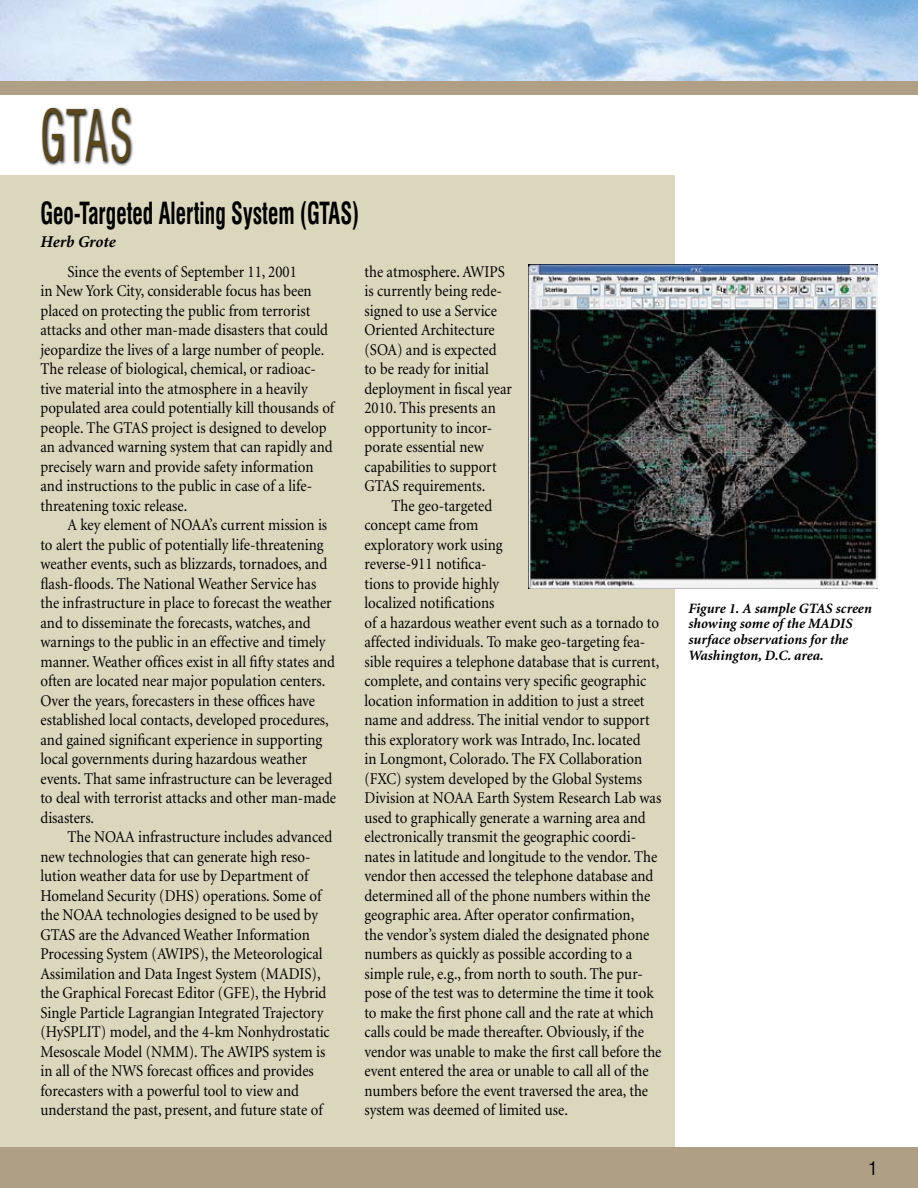
<style>
.page{position:relative;width:918px;height:1188px;background:#fff}
.page>*{position:absolute;margin:0;border:0;box-sizing:border-box;transform-origin:0 0}
.t1{font:condensed 69px "Swiss 721 BT";color:#5a471c;scale:.6 1}
.t2{font:700 condensed 29.7px "Swiss 721 BT";color:#000;scale:.73 1}
.t3{font:condensed 18px "Swiss 721 BT";color:#000}
.t4{font:16.5px/19.5px "Minion";color:#000;scale:.9 1}
.t5{font:italic 700 16.5px "Minion";letter-spacing:-.005em;color:#000}
.t6{font:italic 700 14.25px/15.8px "Minion";color:#000}
</style>
<div class="page">
<div style="left:0;top:81px;width:918px;height:13px;background:#ae9f85"></div>
<img style="left:0;top:0;width:918px;height:81px">
<div style="left:0;top:1148px;width:918px;height:40px;background:#ae9f85"></div>
<div style="left:0;top:176px;width:675px;height:972px;background:#dbd7bd"></div>
<svg style="left:42px;top:107px;width:633px;height:69px"></svg>
<img style="left:529px;top:264px;width:349px;height:324px">
<h1 class="t1" style="left:40px;top:94px;width:147px">GTAS</h1>
<h2 class="t2" style="left:40px;top:196px;width:438px">Geo-Targeted Alerting System (GTAS)</h2>
<p class="t5" style="left:40px;top:233px;width:77px">Herb Grote</p>
<p class="t4" style="left:41px;top:262px;width:328px;text-indent:27px">Since the events of September 11, 2001<br>in New York City, considerable focus has been placed on protecting the public from terrorist attacks and other man-made disasters that could jeopardize the lives of a large number of people.<br>The release of biological, chemical, or radioac&shy;tive material into the atmosphere in a heavily populated area could potentially kill thousands of people. The GTAS project is designed to develop an advanced warning system that can rapidly and precisely warn and provide safety information and instructions to the public in case of a life&shy;threatening toxic release.</p>
<p class="t4" style="left:41px;top:516px;width:330px;text-indent:27px">A key element of NOAA’s current mission is to alert the public of potentially life-threatening weather events, such as blizzards, tornadoes, and flash-floods. The National Weather Service has the infrastructure in place to forecast the weather and to disseminate the forecasts, watches, and warnings to the public in an effective and timely manner. Weather offices exist in all fifty states and often are located near major population centers.<br>Over the years, forecasters in these offices have established local contacts, developed procedures, and gained significant experience in supporting local governments during hazardous weather events. That same infrastructure can be leveraged to deal with terrorist attacks and other man-made disasters.</p>
<p class="t4" style="left:41px;top:828px;width:326px;text-indent:27px">The NOAA infrastructure includes advanced new technologies that can generate high reso&shy;lution weather data for use by Department of Homeland Security (DHS) operations. Some of the NOAA technologies designed to be used by GTAS are the Advanced Weather Information Processing System (AWIPS), the Meteorological Assimilation and Data Ingest System (MADIS), the Graphical Forecast Editor (GFE), the Hybrid Single Particle Lagrangian Integrated Trajectory (HySPLIT) model, and the 4-km Nonhydrostatic Mesoscale Model (NMM). The AWIPS system is in all of the NWS forecast offices and provides forecasters with a powerful tool to view and understand the past, present, and future state of</p>
<p class="t4" style="left:364px;top:262px;width:166px">the atmosphere. AWIPS is currently being rede&shy;signed to use a Service<br>Oriented Architecture (SOA) and is expected to be ready for initial deployment in fiscal year<br>2010. This presents an opportunity to incor&shy;porate essential new capabilities to support<br>GTAS requirements.</p>
<p class="t4" style="left:364px;top:496px;width:332px;text-indent:27px">The geo-targeted<br>concept came from<br>exploratory work using<br>reverse-911 notifica-<br>tions to provide highly<br>localized notifications<br>of a hazardous weather event such as a tornado to affected individuals. To make geo-targeting fea&shy;sible requires a telephone database that is current, complete, and contains very specific geographic location information in addition to just a street name and address. The initial vendor to support this exploratory work was Intrado, Inc. located<br>in Longmont, Colorado. The FX Collaboration (FXC) system developed by the Global Systems Division at NOAA Earth System Research Lab was used to graphically generate a warning area and electronically transmit the geographic coordi&shy;nates in latitude and longitude to the vendor. The vendor then accessed the telephone database and determined all of the phone numbers within the geographic area. After operator confirmation,<br>the vendor’s system dialed the designated phone numbers as quickly as possible according to a simple rule, e.g., from north to south. The pur&shy;pose of the test was to determine the time it took to make the first phone call and the rate at which calls could be made thereafter. Obviously, if the vendor was unable to make the first call before the event entered the area or unable to call all of the numbers before the event traversed the area, the system was deemed of limited use.</p>
<p class="t6" style="left:688px;top:601px;width:185px">Figure 1. A sample GTAS screen showing some of the MADIS surface observations for the<br>Washington, D.C. area.</p>
<p class="t3" style="left:869px;top:1157px;width:10px">1</p>
</div>
